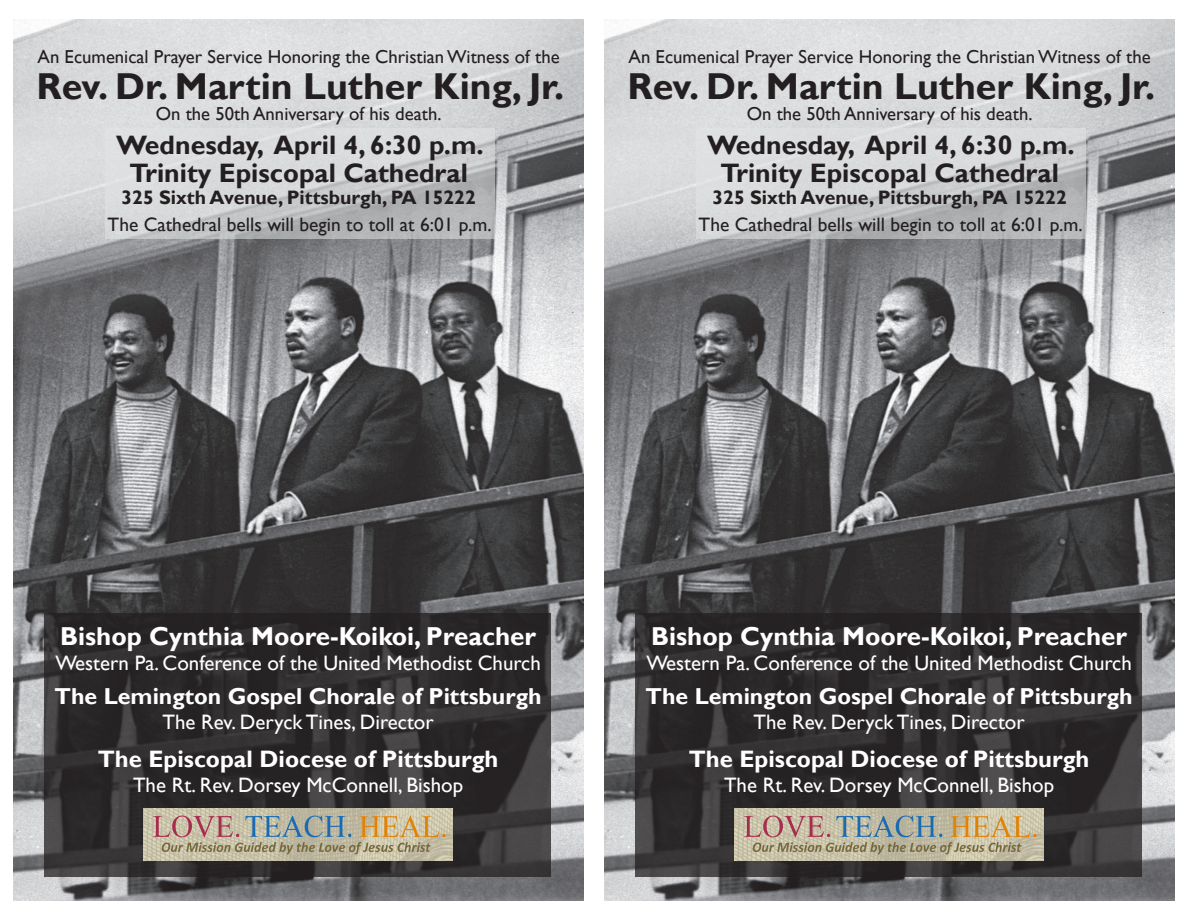
<style>
.page{position:relative;width:1188px;height:918px;background:#fff}
.page>*{position:absolute;margin:0;border:0;box-sizing:border-box;transform-origin:0 0}
.t1{font:700 37.5px "Gill Sans";color:#231f20}
.t2{font:700 26.7px "Gill Sans";color:#231f20}
.t3{font:700 25.95px "Gill Sans";color:#fff}
.t4{font:700 23.7px "Gill Sans";color:#fff}
.t5{font:700 23.1px "Gill Sans";color:#fff}
.t6{font:20.85px "Gill Sans";color:#fff}
.t7{font:19.5px "Gill Sans";color:#231f20}
.t8{font:700 19.5px "Gill Sans";color:#231f20}
.t9{font:18.75px "Gill Sans";color:#231f20}
</style>
<div class="page">
<img style="left:14px;top:20px;width:570px;height:881px">
<svg style="left:105px;top:128px;width:390px;height:111px;background:#cccecf"></svg>
<svg style="left:45px;top:613px;width:506px;height:263px;background:#302d2e"></svg>
<img style="left:143px;top:808px;width:310px;height:52px">
<img style="left:604px;top:20px;width:571px;height:881px">
<svg style="left:696px;top:128px;width:390px;height:111px;background:#cccecf"></svg>
<svg style="left:636px;top:613px;width:506px;height:263px;background:#302d2e"></svg>
<img style="left:734px;top:808px;width:310px;height:52px">
<p class="t9" style="left:38px;top:46px;width:524px">An Ecumenical Prayer Service Honoring the Christian Witness of the</p>
<p class="t1" style="left:37px;top:64px;width:529px">Rev. Dr. Martin Luther King, Jr.</p>
<p class="t9" style="left:156px;top:103px;width:287px">On the 50th Anniversary of his death.</p>
<p class="t2" style="left:116px;top:128px;width:369px">Wednesday, April 4, 6:30 p.m.</p>
<p class="t2" style="left:129px;top:157px;width:340px">Trinity Episcopal Cathedral</p>
<p class="t8" style="left:122px;top:186px;width:356px">325 Sixth Avenue, Pittsburgh, PA 15222</p>
<p class="t7" style="left:108px;top:213px;width:386px">The Cathedral bells will begin to toll at 6:01 p.m.</p>
<p class="t9" style="left:629px;top:46px;width:524px">An Ecumenical Prayer Service Honoring the Christian Witness of the</p>
<p class="t1" style="left:628px;top:64px;width:529px">Rev. Dr. Martin Luther King, Jr.</p>
<p class="t9" style="left:747px;top:103px;width:287px">On the 50th Anniversary of his death.</p>
<p class="t2" style="left:707px;top:128px;width:369px">Wednesday, April 4, 6:30 p.m.</p>
<p class="t2" style="left:720px;top:157px;width:340px">Trinity Episcopal Cathedral</p>
<p class="t8" style="left:713px;top:186px;width:356px">325 Sixth Avenue, Pittsburgh, PA 15222</p>
<p class="t7" style="left:699px;top:213px;width:386px">The Cathedral bells will begin to toll at 6:01 p.m.</p>
<p class="t3" style="left:60px;top:620px;width:477px">Bishop Cynthia Moore-Koikoi, Preacher</p>
<p class="t6" style="left:55px;top:651px;width:487px">Western Pa. Conference of the United Methodist Church</p>
<p class="t5" style="left:55px;top:682px;width:489px">The Lemington Gospel Chorale of Pittsburgh</p>
<p class="t6" style="left:162px;top:710px;width:273px">The Rev. Deryck Tines, Director</p>
<p class="t4" style="left:98px;top:745px;width:402px">The Episcopal Diocese of Pittsburgh</p>
<p class="t6" style="left:133px;top:773px;width:332px">The Rt. Rev. Dorsey McConnell, Bishop</p>
<p class="t3" style="left:651px;top:620px;width:477px">Bishop Cynthia Moore-Koikoi, Preacher</p>
<p class="t6" style="left:646px;top:651px;width:487px">Western Pa. Conference of the United Methodist Church</p>
<p class="t5" style="left:646px;top:682px;width:489px">The Lemington Gospel Chorale of Pittsburgh</p>
<p class="t6" style="left:753px;top:710px;width:273px">The Rev. Deryck Tines, Director</p>
<p class="t4" style="left:689px;top:745px;width:402px">The Episcopal Diocese of Pittsburgh</p>
<p class="t6" style="left:724px;top:773px;width:332px">The Rt. Rev. Dorsey McConnell, Bishop</p>
</div>
